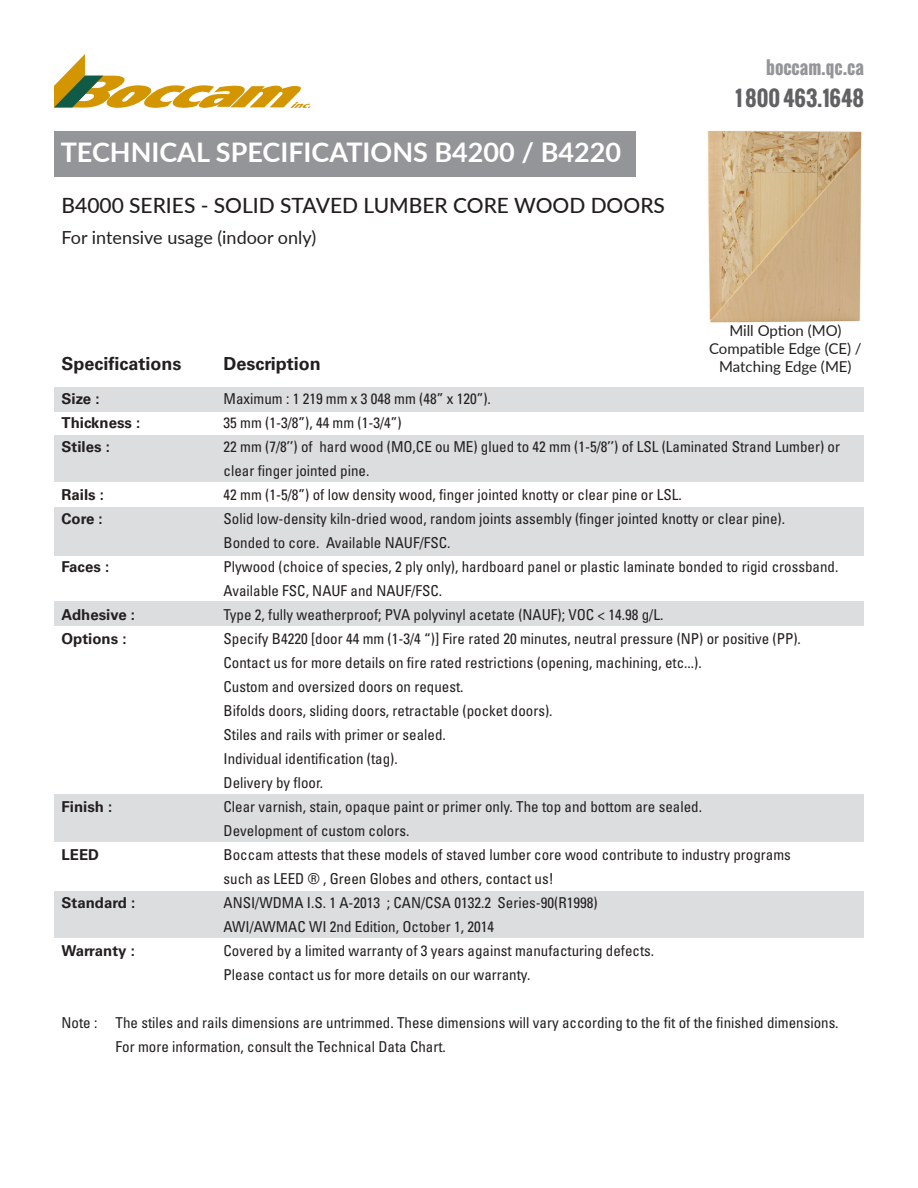
<style>
.page{position:relative;width:918px;height:1188px;background:#fff}
.page>*{position:absolute;margin:0;border:0;box-sizing:border-box;transform-origin:0 0}
.t1{font:700 27px "Lato";color:#fff}
.t2{font:500 21px "Lato";color:#231f20}
.t3{font:700 21px "Oswald";color:#616164}
.t4{font:18px "Lato";color:#231f20}
.t5{font:700 18px "Univers";color:#231f20}
.t6{font:700 18px "Oswald";color:#939598}
.t7{font:condensed 15px/24px "Univers";color:#231f20}
.t8{font:700 15px "Univers";color:#231f20}
.t9{font:15px/18px "Lato";color:#231f20;text-align:center}
</style>
<div class="page">
<div style="left:54px;top:891px;width:810px;height:46px;background:#dcdddf"></div>
<div style="left:54px;top:794px;width:810px;height:47px;background:#dcdddf"></div>
<div style="left:54px;top:602px;width:810px;height:24px;background:#dcdddf"></div>
<div style="left:54px;top:435px;width:810px;height:47px;background:#dcdddf"></div>
<svg style="left:54px;top:54px;width:256px;height:54px"></svg>
<div style="left:54px;top:132px;width:581px;height:45px;background:#939598"></div>
<img style="left:707px;top:130px;width:155px;height:193px">
<div style="left:54px;top:387px;width:810px;height:24px;background:#dcdddf"></div>
<div style="left:54px;top:508px;width:810px;height:48px;background:#dcdddf"></div>
<p class="t1" style="left:61px;top:132px;width:562px">TECHNICAL SPECIFICATIONS B4200 / B4220</p>
<p class="t2" style="left:62px;top:191px;width:605px">B4000 SERIES - SOLID STAVED LUMBER CORE WOOD DOORS</p>
<p class="t4" style="left:62px;top:225px;width:256px">For intensive usage (indoor only)</p>
<p class="t5" style="left:62px;top:353px;width:122px">Specifications</p>
<p class="t5" style="left:224px;top:353px;width:99px">Description</p>
<p class="t6" style="left:766px;top:54px;width:99px">boccam.qc.ca</p>
<p class="t3" style="left:736px;top:83px;width:130px">1 800 463.1648</p>
<p class="t9" style="left:709px;top:321px;width:154px">Mill Option (MO)<br>Compatible Edge (CE) /<br>Matching Edge (ME)</p>
<p class="t8" style="left:62px;top:390px;width:40px">Size :</p>
<p class="t7" style="left:224px;top:386px;width:269px">Maximum : 1 219 mm x 3 048 mm (48” x 120”).</p>
<p class="t8" style="left:62px;top:414px;width:80px">Thickness :</p>
<p class="t7" style="left:224px;top:410px;width:180px">35 mm (1-3/8”), 44 mm (1-3/4”)</p>
<p class="t8" style="left:62px;top:438px;width:50px">Stiles :</p>
<p class="t7" style="left:224px;top:434px;width:618px">22 mm (7/8’’) of hard wood (MO,CE ou ME) glued to 42 mm (1-5/8’’) of LSL (Laminated Strand Lumber) or clear finger jointed pine.</p>
<p class="t8" style="left:62px;top:486px;width:44px">Rails :</p>
<p class="t7" style="left:224px;top:482px;width:460px">42 mm (1-5/8”) of low density wood, finger jointed knotty or clear pine or LSL.</p>
<p class="t8" style="left:62px;top:510px;width:43px">Core :</p>
<p class="t7" style="left:224px;top:506px;width:563px">Solid low-density kiln-dried wood, random joints assembly (finger jointed knotty or clear pine).</p>
<p class="t7" style="left:224px;top:530px;width:229px">Bonded to core. Available NAUF/FSC.</p>
<p class="t8" style="left:62px;top:558px;width:49px">Faces :</p>
<p class="t7" style="left:224px;top:554px;width:616px">Plywood (choice of species, 2 ply only), hardboard panel or plastic laminate bonded to rigid crossband.<br>Available FSC, NAUF and NAUF/FSC.</p>
<p class="t8" style="left:62px;top:606px;width:75px">Adhesive :</p>
<p class="t7" style="left:224px;top:602px;width:441px">Type 2, fully weatherproof; PVA polyvinyl acetate (NAUF); VOC &lt; 14.98 g/L.</p>
<p class="t8" style="left:62px;top:630px;width:67px">Options :</p>
<p class="t7" style="left:224px;top:626px;width:579px">Specify B4220 [door 44 mm (1-3/4 “)] Fire rated 20 minutes, neutral pressure (NP) or positive (PP).</p>
<p class="t7" style="left:224px;top:650px;width:480px">Contact us for more details on fire rated restrictions (opening, machining, etc...).</p>
<p class="t7" style="left:224px;top:674px;width:241px">Custom and oversized doors on request.</p>
<p class="t7" style="left:224px;top:698px;width:331px">Bifolds doors, sliding doors, retractable (pocket doors).</p>
<p class="t7" style="left:224px;top:722px;width:224px">Stiles and rails with primer or sealed.</p>
<p class="t7" style="left:224px;top:746px;width:176px">Individual identification (tag).</p>
<p class="t7" style="left:224px;top:770px;width:101px">Delivery by floor.</p>
<p class="t8" style="left:62px;top:798px;width:52px">Finish :</p>
<p class="t7" style="left:224px;top:794px;width:480px">Clear varnish, stain, opaque paint or primer only. The top and bottom are sealed.</p>
<p class="t7" style="left:224px;top:818px;width:187px">Development of custom colors.</p>
<p class="t8" style="left:62px;top:846px;width:39px">LEED</p>
<p class="t7" style="left:224px;top:842px;width:569px">Boccam attests that these models of staved lumber core wood contribute to industry programs</p>
<p class="t7" style="left:224px;top:866px;width:332px">such as LEED ® , Green Globes and others, contact us!</p>
<p class="t8" style="left:62px;top:894px;width:75px">Standard :</p>
<p class="t7" style="left:224px;top:890px;width:376px">ANSI/WDMA I.S. 1 A-2013 ; CAN/CSA 0132.2 Series-90(R1998)</p>
<p class="t7" style="left:224px;top:914px;width:272px">AWI/AWMAC WI 2nd Edition, October 1, 2014</p>
<p class="t8" style="left:62px;top:942px;width:75px">Warranty :</p>
<p class="t7" style="left:224px;top:938px;width:432px">Covered by a limited warranty of 3 years against manufacturing defects.</p>
<p class="t7" style="left:224px;top:962px;width:308px">Please contact us for more details on our warranty.</p>
<p class="t7" style="left:62px;top:1010px;width:779px">Note : The stiles and rails dimensions are untrimmed. These dimensions will vary according to the fit of the finished dimensions.</p>
<p class="t7" style="left:116px;top:1034px;width:332px">For more information, consult the Technical Data Chart.</p>
</div>
